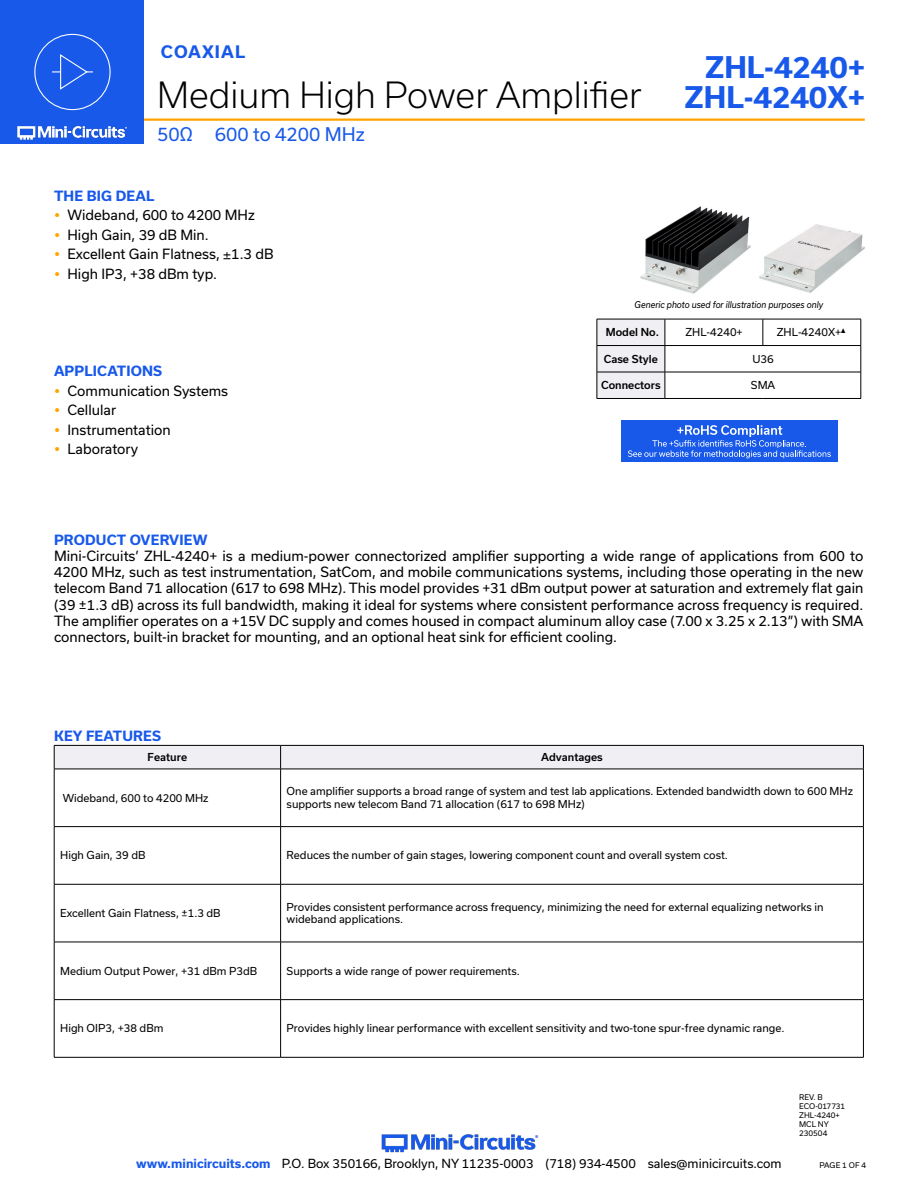
<style>
.page{position:relative;width:918px;height:1188px;background:#fff}
.page>*{position:absolute;margin:0;border:0;box-sizing:border-box;transform-origin:0 0}
.t1{font:300 34.5px "Usual";color:#000}
.t2{font:700 28.5px "Usual";color:#1859ea}
.t3{font:18px "Usual";color:#1859ea}
.t4{font:700 16.5px "Usual";letter-spacing:.065em;color:#1859ea}
.Regular_Copy{font:13.5px/16.2px "Usual";color:#000;text-align:justify}
.Blue_Headers{font:700 13.5px "Usual";letter-spacing:.015em;color:#1859ea}
.t5{font:12px "Usual";color:#000}
.Table_Body_Left_Just{font:10.5px/12.6px "Usual";color:#000}
.Table_Header_Center{font:500 10.5px "Usual";color:#000}
.Table_Body_Center{font:10.5px "Usual";color:#000}
.t6{font:italic 9px "Usual";color:#000;scale:.9 1}
.Revision{font:7.5px "Usual";color:#000}
.s1{font-weight:700;font-size:28.5px;color:#1859ea}
.s2{font-family:"Helvetica"}
.s3{font-weight:700;color:#1859ea}
</style>
<div class="page">
<img style="left:381px;top:1134px;width:158px;height:19px">
<hr style="left:112px;top:118px;width:753px;height:3px;background:#ffa300">
<div style="left:0;top:0;width:144px;height:144px;background:#1859ea"></div>
<img style="left:17px;top:120px;width:128px;height:20px">
<div style="left:34px;top:34px;width:77px;height:76px;border:1px solid #fff;border-radius:50%"></div>
<svg style="left:52px;top:54px;width:41px;height:36px"></svg>
<img style="left:640px;top:206px;width:111px;height:88px">
<img style="left:759px;top:224px;width:106px;height:69px">
<svg style="left:54px;top:745px;width:810px;height:24px"></svg>
<hr style="left:54px;top:769px;width:227px;height:1px;background:#000">
<hr style="left:54px;top:769px;width:1px;height:57px;background:#000">
<hr style="left:281px;top:769px;width:583px;height:1px;background:#000">
<hr style="left:280px;top:769px;width:1px;height:57px;background:#000">
<hr style="left:863px;top:769px;width:1px;height:57px;background:#000">
<hr style="left:54px;top:826px;width:227px;height:1px;background:#000">
<hr style="left:54px;top:827px;width:1px;height:57px;background:#000">
<hr style="left:281px;top:826px;width:583px;height:1px;background:#000">
<hr style="left:280px;top:827px;width:1px;height:57px;background:#000">
<hr style="left:863px;top:827px;width:1px;height:57px;background:#000">
<hr style="left:54px;top:884px;width:227px;height:1px;background:#000">
<hr style="left:54px;top:884px;width:1px;height:58px;background:#000">
<hr style="left:281px;top:884px;width:583px;height:1px;background:#000">
<hr style="left:280px;top:884px;width:1px;height:58px;background:#000">
<hr style="left:863px;top:884px;width:1px;height:58px;background:#000">
<hr style="left:54px;top:942px;width:227px;height:1px;background:#000">
<hr style="left:54px;top:942px;width:1px;height:57px;background:#000">
<hr style="left:281px;top:942px;width:583px;height:1px;background:#000">
<hr style="left:280px;top:942px;width:1px;height:57px;background:#000">
<hr style="left:863px;top:942px;width:1px;height:57px;background:#000">
<hr style="left:54px;top:999px;width:227px;height:1px;background:#000">
<hr style="left:54px;top:1000px;width:1px;height:57px;background:#000">
<hr style="left:281px;top:999px;width:583px;height:1px;background:#000">
<hr style="left:280px;top:1000px;width:1px;height:57px;background:#000">
<hr style="left:863px;top:1000px;width:1px;height:57px;background:#000">
<hr style="left:54px;top:1057px;width:227px;height:1px;background:#000">
<hr style="left:281px;top:1057px;width:583px;height:1px;background:#000">
<hr style="left:665px;top:319px;width:98px;height:1px;background:#000">
<hr style="left:763px;top:319px;width:98px;height:1px;background:#000">
<svg style="left:763px;top:319px;width:1px;height:26px"></svg>
<hr style="left:665px;top:345px;width:98px;height:1px;background:#000">
<hr style="left:763px;top:345px;width:98px;height:1px;background:#000">
<svg style="left:597px;top:319px;width:69px;height:79px"></svg>
<svg style="left:861px;top:319px;width:1px;height:79px"></svg>
<hr style="left:597px;top:398px;width:68px;height:1px;background:#000">
<hr style="left:665px;top:398px;width:98px;height:1px;background:#000">
<hr style="left:763px;top:398px;width:98px;height:1px;background:#000">
<hr style="left:665px;top:372px;width:98px;height:1px;background:#000">
<hr style="left:763px;top:372px;width:98px;height:1px;background:#000">
<div style="left:622px;top:420px;width:216px;height:42px;background:#1859ea"></div>
<svg style="left:628px;top:425px;width:203px;height:33px"></svg>
<p class="t4" style="left:161px;top:42px;width:86px">COAXIAL</p>
<h2 class="t2" style="left:705px;top:51px;width:162px">ZHL-4240+</h2>
<h1 class="t1" style="left:157px;top:76px;width:710px">Medium High Power Amplifier <span class="s1">ZHL-4240X+</span></h1>
<h3 class="t3" style="left:157px;top:124px;width:209px">50Ω 600 to 4200 MHz</h3>
<p class="Blue_Headers" style="left:54px;top:188px;width:102px">THE BIG DEAL</p>
<p class="Regular_Copy" style="left:68px;top:207px;width:189px">Wideband, 600 to 4200 MHz</p>
<p class="Regular_Copy" style="left:68px;top:226px;width:143px">High Gain, 39 dB Min.</p>
<p class="Regular_Copy" style="left:68px;top:246px;width:207px">Excellent Gain Flatness, <span class="s2">±</span>1.3 dB</p>
<p class="Regular_Copy" style="left:68px;top:265px;width:151px">High IP3, +38 dBm typ.</p>
<p class="Blue_Headers" style="left:54px;top:363px;width:110px">APPLICATIONS</p>
<p class="Regular_Copy" style="left:68px;top:382px;width:162px">Communication Systems</p>
<p class="Regular_Copy" style="left:68px;top:402px;width:50px">Cellular</p>
<p class="Regular_Copy" style="left:68px;top:421px;width:105px">Instrumentation</p>
<p class="Regular_Copy" style="left:68px;top:441px;width:72px">Laboratory</p>
<p class="t6" style="left:635px;top:300px;width:211px">Generic photo used for illustration purposes only</p>
<p class="Table_Header_Center" style="left:606px;top:326px;width:55px">Model No.</p>
<p class="Table_Body_Center" style="left:685px;top:326px;width:59px">ZHL-4240+</p>
<p class="Table_Body_Center" style="left:777px;top:326px;width:72px">ZHL-4240X+<sup>▲</sup></p>
<p class="Table_Header_Center" style="left:604px;top:353px;width:55px">Case Style</p>
<p class="Table_Body_Center" style="left:752px;top:353px;width:23px">U36</p>
<p class="Table_Header_Center" style="left:601px;top:379px;width:61px">Connectors</p>
<p class="Table_Body_Center" style="left:751px;top:379px;width:26px">SMA</p>
<p class="Blue_Headers" style="left:54px;top:532px;width:155px">PRODUCT OVERVIEW</p>
<p class="Regular_Copy" style="left:54px;top:548px;width:811px">Mini-Circuits’ ZHL-4240+ is a medium-power connectorized amplifier supporting a wide range of applications from 600 to 4200 MHz, such as test instrumentation, SatCom, and mobile communications systems, including those operating in the new telecom Band 71 allocation (617 to 698 MHz). This model provides +31 dBm output power at saturation and extremely flat gain (39 ±1.3 dB) across its full bandwidth, making it ideal for systems where consistent performance across frequency is required.<br>The amplifier operates on a +15V DC supply and comes housed in compact aluminum alloy case (7.00 x 3.25 x 2.13”) with SMA connectors, built-in bracket for mounting, and an optional heat sink for efficient cooling.</p>
<p class="Blue_Headers" style="left:54px;top:728px;width:108px">KEY FEATURES</p>
<p class="Table_Header_Center" style="left:148px;top:751px;width:41px">Feature</p>
<p class="Table_Header_Center" style="left:541px;top:751px;width:63px">Advantages</p>
<p class="Table_Body_Left_Just" style="left:63px;top:791px;width:147px">Wideband, 600 to 4200 MHz</p>
<p class="Table_Body_Left_Just" style="left:287px;top:785px;width:568px">One amplifier supports a broad range of system and test lab applications. Extended bandwidth down to 600 MHz supports new telecom Band 71 allocation (617 to 698 MHz)</p>
<p class="Table_Body_Left_Just" style="left:60px;top:849px;width:87px">High Gain, 39 dB</p>
<p class="Table_Body_Left_Just" style="left:287px;top:849px;width:443px">Reduces the number of gain stages, lowering component count and overall system cost.</p>
<p class="Table_Body_Left_Just" style="left:60px;top:907px;width:162px">Excellent Gain Flatness, ±1.3 dB</p>
<p class="Table_Body_Left_Just" style="left:287px;top:901px;width:538px">Provides consistent performance across frequency, minimizing the need for external equalizing networks in wideband applications.</p>
<p class="Table_Body_Left_Just" style="left:60px;top:964px;width:199px">Medium Output Power, +31 dBm P3dB</p>
<p class="Table_Body_Left_Just" style="left:287px;top:964px;width:235px">Supports a wide range of power requirements.</p>
<p class="Table_Body_Left_Just" style="left:60px;top:1022px;width:105px">High OIP3, +38 dBm</p>
<p class="Table_Body_Left_Just" style="left:287px;top:1022px;width:499px">Provides highly linear performance with excellent sensitivity and two-tone spur-free dynamic range.</p>
<p class="Revision" style="left:799px;top:1092px;width:25px">REV. B</p>
<p class="Revision" style="left:799px;top:1101px;width:48px">ECO-017731</p>
<p class="Revision" style="left:799px;top:1110px;width:42px">ZHL-4240+</p>
<p class="Revision" style="left:799px;top:1119px;width:31px">MCL NY</p>
<p class="Revision" style="left:799px;top:1128px;width:30px">230504</p>
<p class="t5" style="left:136px;top:1157px;width:647px"><span class="s3">www.minicircuits.com</span> P.O. Box 350166, Brooklyn, NY 11235-0003 (718) 934-4500 sales@minicircuits.com</p>
<p class="Revision" style="left:819px;top:1161px;width:48px">PAGE 1 OF 4</p>
</div>
